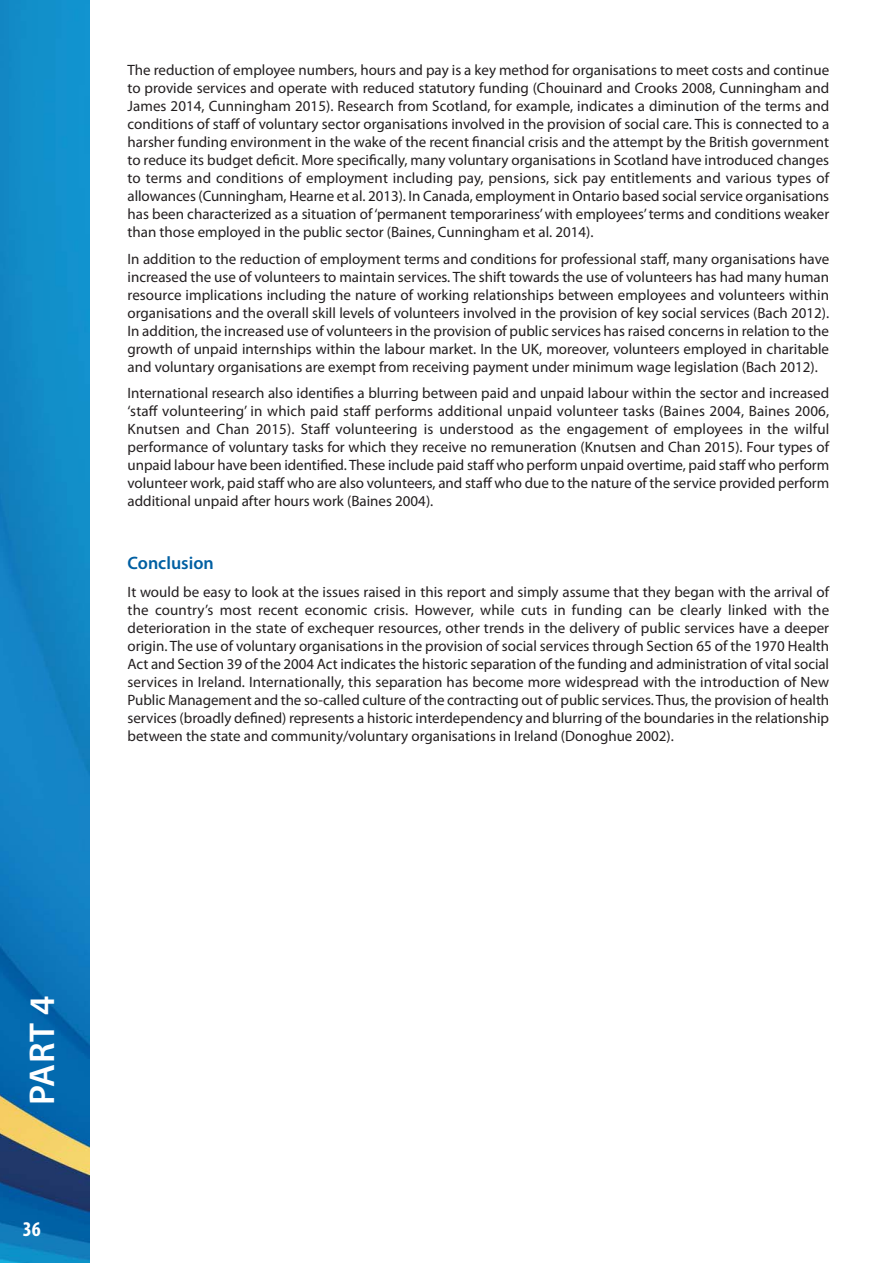
<style>
.page{position:relative;width:893px;height:1263px;background:#fff}
.page>*{position:absolute;margin:0;border:0;box-sizing:border-box;transform-origin:0 0}
.t1{font:600 36px "Myriad Pro";color:#fff}
.t2{font:700 condensed 21px "Myriad Pro";color:#fff}
.t3{font:600 18px "Myriad Pro";color:#005fa2}
.t4{font:15px/18px "Myriad Pro";color:#231f20;text-align:justify}
</style>
<div class="page">
<img style="left:0;top:0;width:89px;height:1263px">
<p class="t4" style="left:128px;top:62px;width:703px">The reduction of employee numbers, hours and pay is a key method for organisations to meet costs and continue to provide services and operate with reduced statutory funding (Chouinard and Crooks 2008, Cunningham and James 2014, Cunningham 2015). Research from Scotland, for example, indicates a diminution of the terms and conditions of staff of voluntary sector organisations involved in the provision of social care. This is connected to a harsher funding environment in the wake of the recent financial crisis and the attempt by the British government to reduce its budget deficit. More specifically, many voluntary organisations in Scotland have introduced changes to terms and conditions of employment including pay, pensions, sick pay entitlements and various types of allowances (Cunningham, Hearne et al. 2013). In Canada, employment in Ontario based social service organisations has been characterized as a situation of ‘permanent temporariness’ with employees’ terms and conditions weaker than those employed in the public sector (Baines, Cunningham et al. 2014).</p>
<p class="t4" style="left:128px;top:251px;width:703px">In addition to the reduction of employment terms and conditions for professional staff, many organisations have increased the use of volunteers to maintain services. The shift towards the use of volunteers has had many human resource implications including the nature of working relationships between employees and volunteers within organisations and the overall skill levels of volunteers involved in the provision of key social services (Bach 2012).<br>In addition, the increased use of volunteers in the provision of public services has raised concerns in relation to the growth of unpaid internships within the labour market. In the UK, moreover, volunteers employed in charitable and voluntary organisations are exempt from receiving payment under minimum wage legislation (Bach 2012).</p>
<p class="t4" style="left:128px;top:385px;width:703px">International research also identifies a blurring between paid and unpaid labour within the sector and increased ‘staff volunteering’ in which paid staff performs additional unpaid volunteer tasks (Baines 2004, Baines 2006, Knutsen and Chan 2015). Staff volunteering is understood as the engagement of employees in the wilful performance of voluntary tasks for which they receive no remuneration (Knutsen and Chan 2015). Four types of unpaid labour have been identified. These include paid staff who perform unpaid overtime, paid staff who perform volunteer work, paid staff who are also volunteers, and staff who due to the nature of the service provided perform additional unpaid after hours work (Baines 2004).</p>
<p class="t3" style="left:128px;top:556px;width:88px">Conclusion</p>
<p class="t4" style="left:128px;top:584px;width:703px">It would be easy to look at the issues raised in this report and simply assume that they began with the arrival of the country’s most recent economic crisis. However, while cuts in funding can be clearly linked with the deterioration in the state of exchequer resources, other trends in the delivery of public services have a deeper origin. The use of voluntary organisations in the provision of social services through Section 65 of the 1970 Health Act and Section 39 of the 2004 Act indicates the historic separation of the funding and administration of vital social services in Ireland. Internationally, this separation has become more widespread with the introduction of New Public Management and the so-called culture of the contracting out of public services. Thus, the provision of health services (broadly defined) represents a historic interdependency and blurring of the boundaries in the relationship between the state and community/voluntary organisations in Ireland (Donoghue 2002).</p>
<h1 class="t1" style="left:28px;top:1105px;width:111px;rotate:-90deg">PART 4</h1>
<h2 class="t2" style="left:23px;top:1217px;width:19px">36</h2>
</div>
